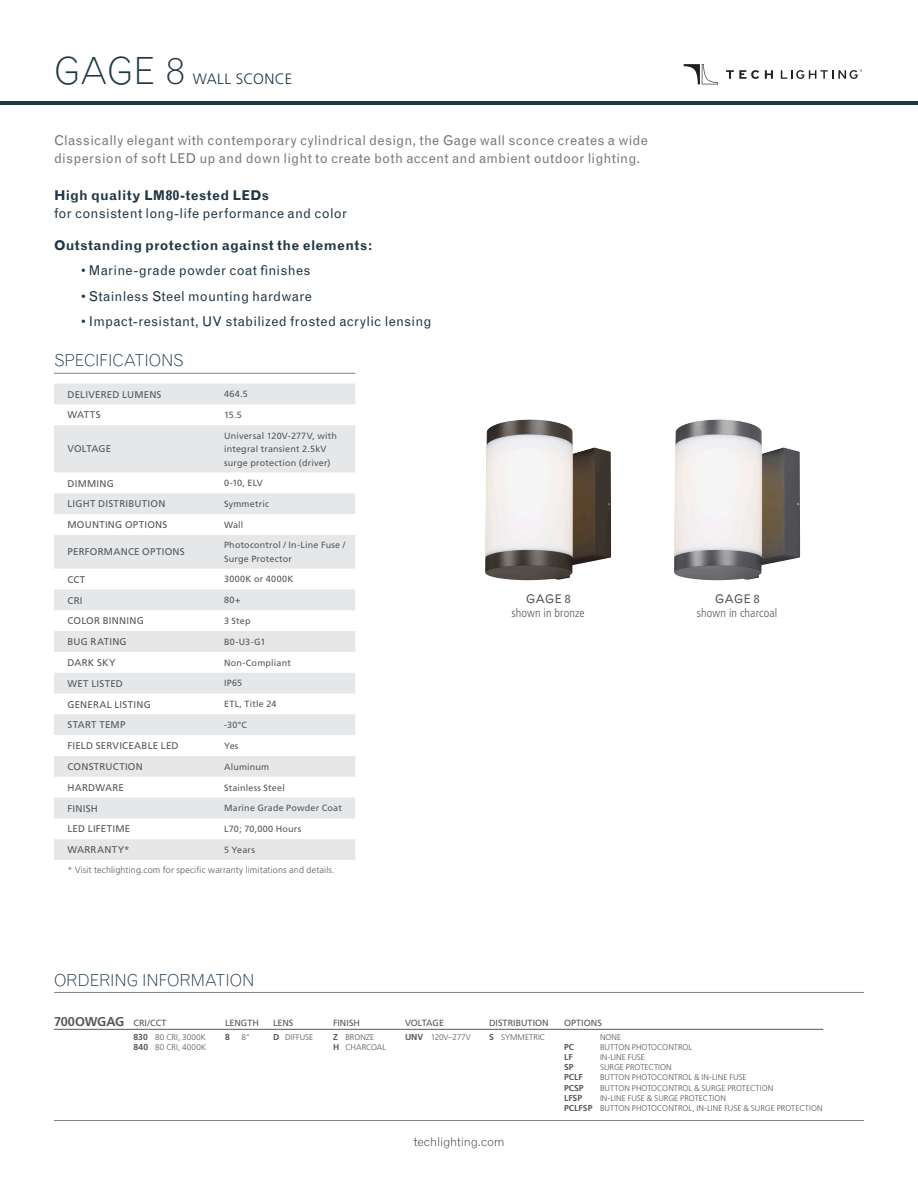
<style>
.page{position:relative;width:918px;height:1188px;background:#fff}
.page>*{position:absolute;margin:0;border:0;box-sizing:border-box;transform-origin:0 0}
.t1{font:300 37.5px "Grotesque";color:#203746}
.Spec_Header{font:300 16.5px "Grotesque";letter-spacing:-.015em;color:#203746}
.t2{font:300 15px "Frutiger";letter-spacing:.025em;color:#203746}
.t3{font:13.5px/18px "Grotesque";letter-spacing:.02em;color:#203746}
.t4{font:13.5px/18px "Grotesque";letter-spacing:.02em;color:#76787b}
.t5{font:700 13.5px "Grotesque";letter-spacing:.02em;color:#203746}
.Product_Options_Head{font:700 12.75px "Frutiger";letter-spacing:-.02em;color:#57585a}
.Product_Detail{font:300 condensed 12px "Frutiger";letter-spacing:.01em;color:#57585a}
.t6{font:300 12px "Grotesque";letter-spacing:-.01em;color:#231f20}
.Product{font:12px "Grotesque";letter-spacing:-.02em;color:#57585a}
.t7{font:9.75px "Frutiger";letter-spacing:.025em;color:#57585a}
.t8{font:9.75px "Frutiger";color:#57585a}
.Product_Options_Head-2{font:9px/13.5px "Frutiger";letter-spacing:.02em;color:#57585a}
.t9{font:300 9px "Frutiger";letter-spacing:.015em;color:#57585a}
.Product_Options_Head-3{font:9px "Frutiger";letter-spacing:.045em;color:#57585a}
.Product_Options_Head-4{font:9px "Frutiger";letter-spacing:-.02em;color:#57585a}
.Product_Options{font:700 8.7px "Frutiger";letter-spacing:.005em;color:#57585a}
.Product_Options-2{font:300 8.25px "Frutiger";letter-spacing:.005em;color:#57585a}
.Product_Options-3{font:300 8.25px "Frutiger";letter-spacing:-.025em;color:#57585a}
.s1{font-weight:700}
.s2{font-weight:700;font-size:8.7px}
</style>
<div class="page">
<svg style="left:726px;top:70px;width:33px;height:9px"></svg>
<svg style="left:765px;top:70px;width:8px;height:9px"></svg>
<svg style="left:781px;top:70px;width:81px;height:9px"></svg>
<svg style="left:684px;top:64px;width:34px;height:20px"></svg>
<hr style="left:0;top:101px;width:918px;height:4px;background:#203746">
<hr style="left:54px;top:1120px;width:810px;height:1px;background:#808285">
<img style="left:674px;top:420px;width:126px;height:160px">
<img style="left:485px;top:420px;width:126px;height:160px">
<hr style="left:54px;top:992px;width:810px;height:1px;background:#808285">
<hr style="left:54px;top:1029px;width:80px;height:1px;background:#57585a">
<hr style="left:134px;top:1029px;width:91px;height:1px;background:#57585a">
<hr style="left:225px;top:1029px;width:48px;height:1px;background:#57585a">
<hr style="left:273px;top:1029px;width:60px;height:1px;background:#57585a">
<hr style="left:333px;top:1029px;width:72px;height:1px;background:#57585a">
<hr style="left:405px;top:1029px;width:84px;height:1px;background:#57585a">
<hr style="left:489px;top:1029px;width:75px;height:1px;background:#57585a">
<hr style="left:564px;top:1029px;width:259px;height:1px;background:#57585a">
<svg style="left:54px;top:384px;width:301px;height:476px;fill:#e6e7e9"></svg>
<hr style="left:54px;top:373px;width:301px;height:1px;background:#808285">
<p class="t1" style="left:54px;top:48px;width:132px">GAGE 8</p>
<p class="t2" style="left:193px;top:70px;width:101px">WALL SCONCE</p>
<p class="t4" style="left:54px;top:132px;width:596px">Classically elegant with contemporary cylindrical design, the Gage wall sconce creates a wide dispersion of soft LED up and down light to create both accent and ambient outdoor lighting.</p>
<p class="t3" style="left:54px;top:187px;width:295px"><span class="s1">High quality LM80-tested LEDs<br></span>for consistent long-life performance and color</p>
<p class="t5" style="left:54px;top:237px;width:320px">Outstanding protection against the elements:</p>
<p class="t3" style="left:81px;top:262px;width:231px">• Marine-grade powder coat finishes</p>
<p class="t3" style="left:81px;top:287px;width:232px">• Stainless Steel mounting hardware</p>
<p class="t3" style="left:81px;top:313px;width:352px">• Impact-resistant, UV stabilized frosted acrylic lensing</p>
<p class="Spec_Header" style="left:54px;top:351px;width:131px">SPECIFICATIONS</p>
<p class="t7" style="left:68px;top:389px;width:96px">DELIVERED LUMENS</p>
<p class="Product_Options_Head-2" style="left:224px;top:388px;width:25px">464.5</p>
<p class="t7" style="left:68px;top:409px;width:35px">WATTS</p>
<p class="Product_Options_Head-2" style="left:224px;top:408px;width:19px">15.5</p>
<p class="t8" style="left:68px;top:443px;width:45px">VOLTAGE</p>
<p class="Product_Options_Head-2" style="left:224px;top:429px;width:114px">Universal 120V-277V, with integral transient 2.5kV surge protection (driver)</p>
<p class="t7" style="left:68px;top:477px;width:48px">DIMMING</p>
<p class="Product_Options_Head-2" style="left:224px;top:476px;width:40px">0-10, ELV</p>
<p class="t7" style="left:68px;top:498px;width:99px">LIGHT DISTRIBUTION</p>
<p class="Product_Options_Head-2" style="left:224px;top:497px;width:47px">Symmetric</p>
<p class="t7" style="left:68px;top:519px;width:101px">MOUNTING OPTIONS</p>
<p class="Product_Options_Head-2" style="left:224px;top:518px;width:21px">Wall</p>
<p class="t7" style="left:68px;top:546px;width:119px">PERFORMANCE OPTIONS</p>
<p class="Product_Options_Head-2" style="left:224px;top:539px;width:123px">Photocontrol / In-Line Fuse /<br>Surge Protector</p>
<p class="t7" style="left:68px;top:574px;width:19px">CCT</p>
<p class="Product_Options_Head-3" style="left:224px;top:574px;width:71px">3000K or 4000K</p>
<p class="t7" style="left:68px;top:594px;width:17px">CRI</p>
<p class="Product_Options_Head-2" style="left:224px;top:593px;width:18px">80+</p>
<p class="t7" style="left:68px;top:615px;width:78px">COLOR BINNING</p>
<p class="Product_Options_Head-2" style="left:224px;top:614px;width:28px">3 Step</p>
<p class="t7" style="left:68px;top:636px;width:61px">BUG RATING</p>
<p class="Product_Options_Head-2" style="left:224px;top:635px;width:43px">B0-U3-G1</p>
<p class="t7" style="left:68px;top:657px;width:50px">DARK SKY</p>
<p class="Product_Options_Head-2" style="left:224px;top:656px;width:68px">Non-Compliant</p>
<p class="t7" style="left:68px;top:678px;width:57px">WET LISTED</p>
<p class="Product_Options_Head-2" style="left:224px;top:677px;width:20px">IP65</p>
<p class="t7" style="left:68px;top:698px;width:85px">GENERAL LISTING</p>
<p class="Product_Options_Head-2" style="left:224px;top:697px;width:54px">ETL, Title 24</p>
<p class="t7" style="left:68px;top:719px;width:60px">START TEMP</p>
<p class="Product_Options_Head-2" style="left:224px;top:718px;width:25px">-30°C</p>
<p class="t7" style="left:68px;top:740px;width:113px">FIELD SERVICEABLE LED</p>
<p class="Product_Options_Head-2" style="left:224px;top:739px;width:16px">Yes</p>
<p class="t7" style="left:68px;top:761px;width:77px">CONSTRUCTION</p>
<p class="Product_Options_Head-2" style="left:224px;top:760px;width:47px">Aluminum</p>
<p class="t7" style="left:68px;top:782px;width:58px">HARDWARE</p>
<p class="Product_Options_Head-2" style="left:224px;top:781px;width:62px">Stainless Steel</p>
<p class="t7" style="left:68px;top:803px;width:32px">FINISH</p>
<p class="Product_Options_Head-2" style="left:224px;top:802px;width:119px">Marine Grade Powder Coat</p>
<p class="t7" style="left:68px;top:823px;width:64px">LED LIFETIME</p>
<p class="Product_Options_Head-2" style="left:224px;top:822px;width:79px">L70; 70,000 Hours</p>
<p class="t7" style="left:68px;top:844px;width:64px">WARRANTY*</p>
<p class="Product_Options_Head-2" style="left:224px;top:843px;width:32px">5 Years</p>
<p class="t9" style="left:68px;top:865px;width:269px">* Visit techlighting.com for specific warranty limitations and details.</p>
<p class="Spec_Header" style="left:54px;top:970px;width:202px">ORDERING INFORMATION</p>
<p class="Product" style="left:526px;top:592px;width:46px">GAGE 8</p>
<p class="Product_Detail" style="left:511px;top:606px;width:75px">shown in bronze</p>
<p class="Product" style="left:715px;top:592px;width:46px">GAGE 8</p>
<p class="Product_Detail" style="left:697px;top:606px;width:82px">shown in charcoal</p>
<p class="Product_Options_Head" style="left:54px;top:1014px;width:72px">700OWGAG</p>
<p class="Product_Options_Head-2" style="left:134px;top:1016px;width:34px">CRI/CCT</p>
<p class="Product_Options_Head-2" style="left:225px;top:1016px;width:35px">LENGTH</p>
<p class="Product_Options_Head-2" style="left:273px;top:1016px;width:22px">LENS</p>
<p class="Product_Options_Head-2" style="left:333px;top:1016px;width:28px">FINISH</p>
<p class="Product_Options_Head-4" style="left:405px;top:1017px;width:41px">VOLTAGE</p>
<p class="Product_Options_Head-2" style="left:489px;top:1016px;width:61px">DISTRIBUTION</p>
<p class="Product_Options_Head-2" style="left:564px;top:1016px;width:39px">OPTIONS</p>
<p class="Product_Options-2" style="left:134px;top:1032px;width:74px"><span class="s2">830</span> 80 CRI, 3000K</p>
<p class="Product_Options-2" style="left:134px;top:1043px;width:74px"><span class="s2">840</span> 80 CRI, 4000K</p>
<p class="Product_Options" style="left:225px;top:1032px;width:6px">8</p>
<p class="Product_Options-2" style="left:242px;top:1032px;width:10px">8"</p>
<p class="Product_Options-2" style="left:273px;top:1032px;width:42px"><span class="s2">D</span> DIFFUSE</p>
<p class="Product_Options-2" style="left:333px;top:1032px;width:43px"><span class="s2">Z</span> BRONZE</p>
<p class="Product_Options-2" style="left:333px;top:1043px;width:55px"><span class="s2">H</span> CHARCOAL</p>
<p class="Product_Options-3" style="left:405px;top:1032px;width:67px"><span class="s2">UNV</span> 120V–277V</p>
<p class="Product_Options-2" style="left:489px;top:1032px;width:58px"><span class="s2">S</span> SYMMETRIC</p>
<p class="Product_Options-2" style="left:600px;top:1032px;width:23px">NONE</p>
<p class="Product_Options" style="left:564px;top:1042px;width:12px">PC</p>
<p class="Product_Options-2" style="left:600px;top:1043px;width:94px">BUTTON PHOTOCONTROL</p>
<p class="Product_Options" style="left:564px;top:1052px;width:10px">LF</p>
<p class="Product_Options-2" style="left:600px;top:1053px;width:47px">IN-LINE FUSE</p>
<p class="Product_Options" style="left:564px;top:1062px;width:11px">SP</p>
<p class="Product_Options-2" style="left:600px;top:1063px;width:73px">SURGE PROTECTION</p>
<p class="Product_Options" style="left:564px;top:1072px;width:20px">PCLF</p>
<p class="Product_Options-2" style="left:600px;top:1073px;width:148px">BUTTON PHOTOCONTROL &amp; IN-LINE FUSE</p>
<p class="Product_Options" style="left:564px;top:1082px;width:21px">PCSP</p>
<p class="Product_Options-2" style="left:600px;top:1083px;width:175px">BUTTON PHOTOCONTROL &amp; SURGE PROTECTION</p>
<p class="Product_Options" style="left:564px;top:1093px;width:20px">LFSP</p>
<p class="Product_Options-2" style="left:600px;top:1093px;width:128px">IN-LINE FUSE &amp; SURGE PROTECTION</p>
<p class="Product_Options-2" style="left:564px;top:1103px;width:260px"><span class="s2">PCLFSP</span> BUTTON PHOTOCONTROL, IN-LINE FUSE &amp; SURGE PROTECTION</p>
<h3 class="t6" style="left:414px;top:1134px;width:92px">techlighting.com</h3>
</div>
